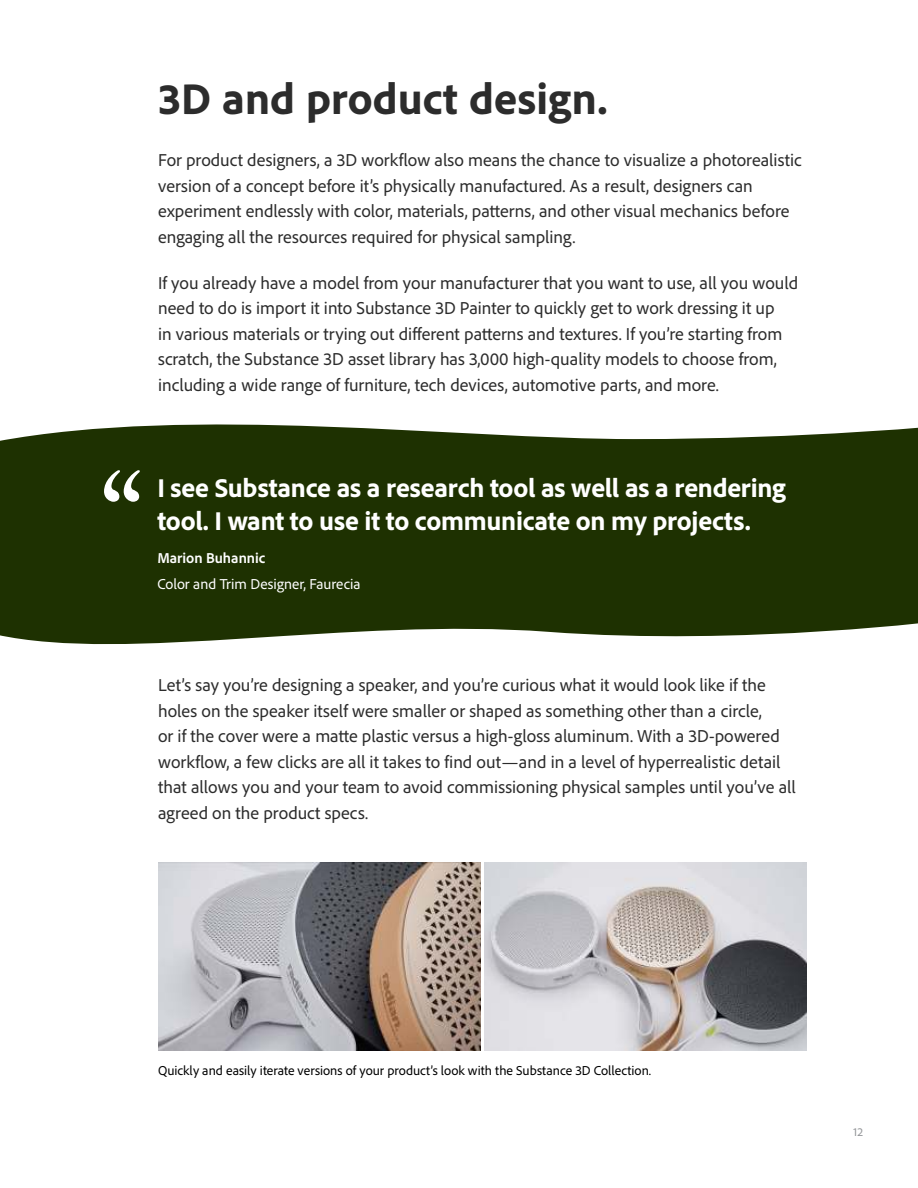
<style>
.page{position:relative;width:918px;height:1188px;background:#fff}
.page>*{position:absolute;margin:0;border:0;box-sizing:border-box;transform-origin:0 0}
.t1{font:800 45px "Adobe Clean";letter-spacing:.005em;color:#2c2c2c}
.t2{font:800 27px/33px "Adobe Clean";letter-spacing:-.01em;color:#fff}
.t3{font:18px/25.5px "Adobe Clean";color:#2c2c2c}
.t4{font:15px "Adobe Clean";color:#fff}
.t5{font:700 15px "Adobe Clean";color:#fff}
.t6{font:13.5px "Adobe Clean";color:#000}
.t7{font:12px "Adobe Clean";color:#939598}
</style>
<div class="page">
<img style="left:158px;top:863px;width:323px;height:187px">
<img style="left:484px;top:863px;width:323px;height:187px">
<svg style="left:0;top:424px;width:918px;height:221px;background:#304216"></svg>
<svg style="left:104px;top:470px;width:36px;height:32px"></svg>
<h1 class="t1" style="left:158px;top:81px;width:451px">3D and product design.</h1>
<p class="t3" style="left:158px;top:149px;width:645px">For product designers, a 3D workflow also means the chance to visualize a photorealistic version of a concept before it’s physically manufactured. As a result, designers can experiment endlessly with color, materials, patterns, and other visual mechanics before engaging all the resources required for physical sampling.</p>
<p class="t3" style="left:158px;top:271px;width:642px">If you already have a model from your manufacturer that you want to use, all you would need to do is import it into Substance 3D Painter to quickly get to work dressing it up<br>in various materials or trying out different patterns and textures. If you’re starting from scratch, the Substance 3D asset library has 3,000 high-quality models to choose from, including a wide range of furniture, tech devices, automotive parts, and more.</p>
<h2 class="t2" style="left:157px;top:473px;width:630px">I see Substance as a research tool as well as a rendering tool. I want to use it to communicate on my projects.</h2>
<p class="t5" style="left:157px;top:551px;width:110px">Marion Buhannic</p>
<p class="t4" style="left:157px;top:578px;width:205px">Color and Trim Designer, Faurecia</p>
<p class="t3" style="left:158px;top:674px;width:639px">Let’s say you’re designing a speaker, and you’re curious what it would look like if the holes on the speaker itself were smaller or shaped as something other than a circle,<br>or if the cover were a matte plastic versus a high-gloss aluminum. With a 3D-powered workflow, a few clicks are all it takes to find out—and in a level of hyperrealistic detail that allows you and your team to avoid commissioning physical samples until you’ve all agreed on the product specs.</p>
<p class="t6" style="left:158px;top:1065px;width:495px">Quickly and easily iterate versions of your product’s look with the Substance 3D Collection.</p>
<p class="t7" style="left:854px;top:1127px;width:11px">12</p>
</div>
